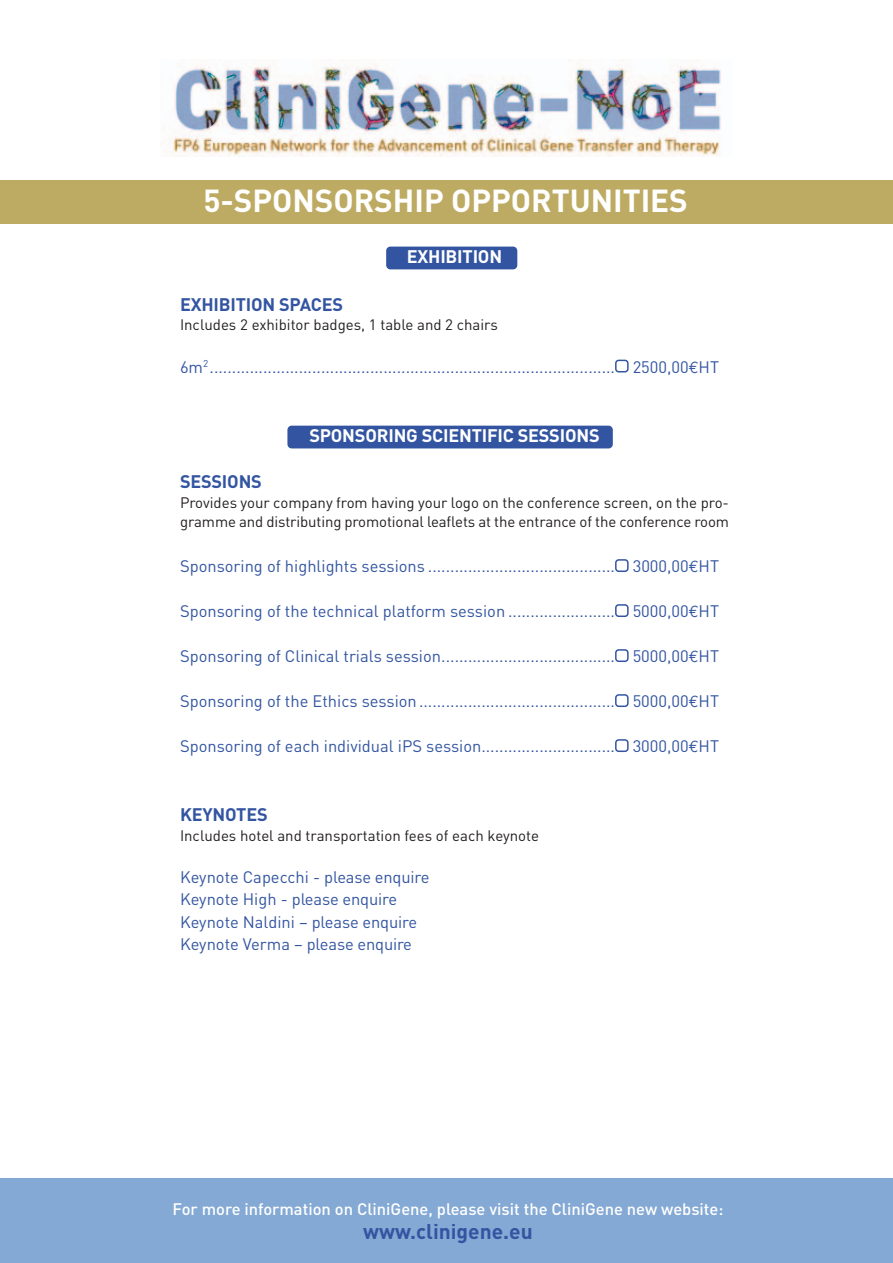
<style>
.page{position:relative;width:893px;height:1263px;background:#fff}
.page>*{position:absolute;margin:0;border:0;box-sizing:border-box;transform-origin:0 0}
.t1{font:700 31.5px "DIN";color:#fff}
.t2{font:700 21px "DIN";color:#3355a1}
.t3{font:700 18px "DIN";letter-spacing:-.01em;color:#fff}
.t4{font:700 18px "DIN";letter-spacing:-.01em;color:#3355a1}
.t5{font:16.5px/22.5px "DIN";color:#3355a1}
.t6{font:500 16.5px "DIN";color:#fff}
.t7{font:15px/19.5px "DIN";color:#231f20}
.s1{font-family:"Euro Mono"}
</style>
<div class="page">
<div style="left:287px;top:426px;width:326px;height:22px;background:#3355a1;border-radius:4px"></div>
<div style="left:386px;top:247px;width:131px;height:22px;background:#3355a1;border-radius:4px"></div>
<div style="left:0;top:180px;width:893px;height:43px;background:#beab63"></div>
<img style="left:169px;top:62px;width:552px;height:95px">
<svg style="left:615px;top:360px;width:14px;height:12px"></svg>
<svg style="left:615px;top:559px;width:14px;height:13px"></svg>
<svg style="left:615px;top:604px;width:14px;height:13px"></svg>
<svg style="left:615px;top:649px;width:14px;height:13px"></svg>
<svg style="left:615px;top:694px;width:14px;height:13px"></svg>
<svg style="left:615px;top:739px;width:14px;height:13px"></svg>
<div style="left:0;top:1179px;width:893px;height:84px;background:#84a9d4"></div>
<h1 class="t1" style="left:203px;top:183px;width:486px">5-SPONSORSHIP OPPORTUNITIES</h1>
<p class="t3" style="left:407px;top:246px;width:97px">EXHIBITION</p>
<p class="t4" style="left:180px;top:294px;width:165px">EXHIBITION SPACES</p>
<p class="t7" style="left:180px;top:316px;width:319px">Includes 2 exhibitor badges, 1 table and 2 chairs</p>
<p class="t5" style="left:180px;top:356px;width:541px">6m<sup>2</sup> ........................................................................................... 2500,00<span class="s1">€</span>HT</p>
<p class="t3" style="left:309px;top:425px;width:292px">SPONSORING SCIENTIFIC SESSIONS</p>
<p class="t4" style="left:180px;top:471px;width:83px">SESSIONS</p>
<p class="t7" style="left:180px;top:493px;width:550px">Provides your company from having your logo on the conference screen, on the pro&shy;gramme and distributing promotional leaflets at the entrance of the conference room</p>
<p class="t5" style="left:180px;top:555px;width:541px">Sponsoring of highlights sessions .......................................... 3000,00<span class="s1">€</span>HT</p>
<p class="t5" style="left:180px;top:600px;width:541px">Sponsoring of the technical platform session ........................ 5000,00<span class="s1">€</span>HT</p>
<p class="t5" style="left:180px;top:645px;width:541px">Sponsoring of Clinical trials session....................................... 5000,00<span class="s1">€</span>HT</p>
<p class="t5" style="left:180px;top:690px;width:541px">Sponsoring of the Ethics session ............................................ 5000,00<span class="s1">€</span>HT</p>
<p class="t5" style="left:180px;top:735px;width:541px">Sponsoring of each individual iPS session.............................. 3000,00<span class="s1">€</span>HT</p>
<p class="t4" style="left:180px;top:804px;width:89px">KEYNOTES</p>
<p class="t7" style="left:180px;top:826px;width:360px">Includes hotel and transportation fees of each keynote</p>
<p class="t5" style="left:180px;top:866px;width:251px">Keynote Capecchi - please enquire<br>Keynote High - please enquire<br>Keynote Naldini – please enquire<br>Keynote Verma – please enquire</p>
<p class="t6" style="left:173px;top:1200px;width:552px">For more information on CliniGene, please visit the CliniGene new website:</p>
<p class="t2" style="left:363px;top:1219px;width:171px">www.clinigene.eu</p>
</div>
